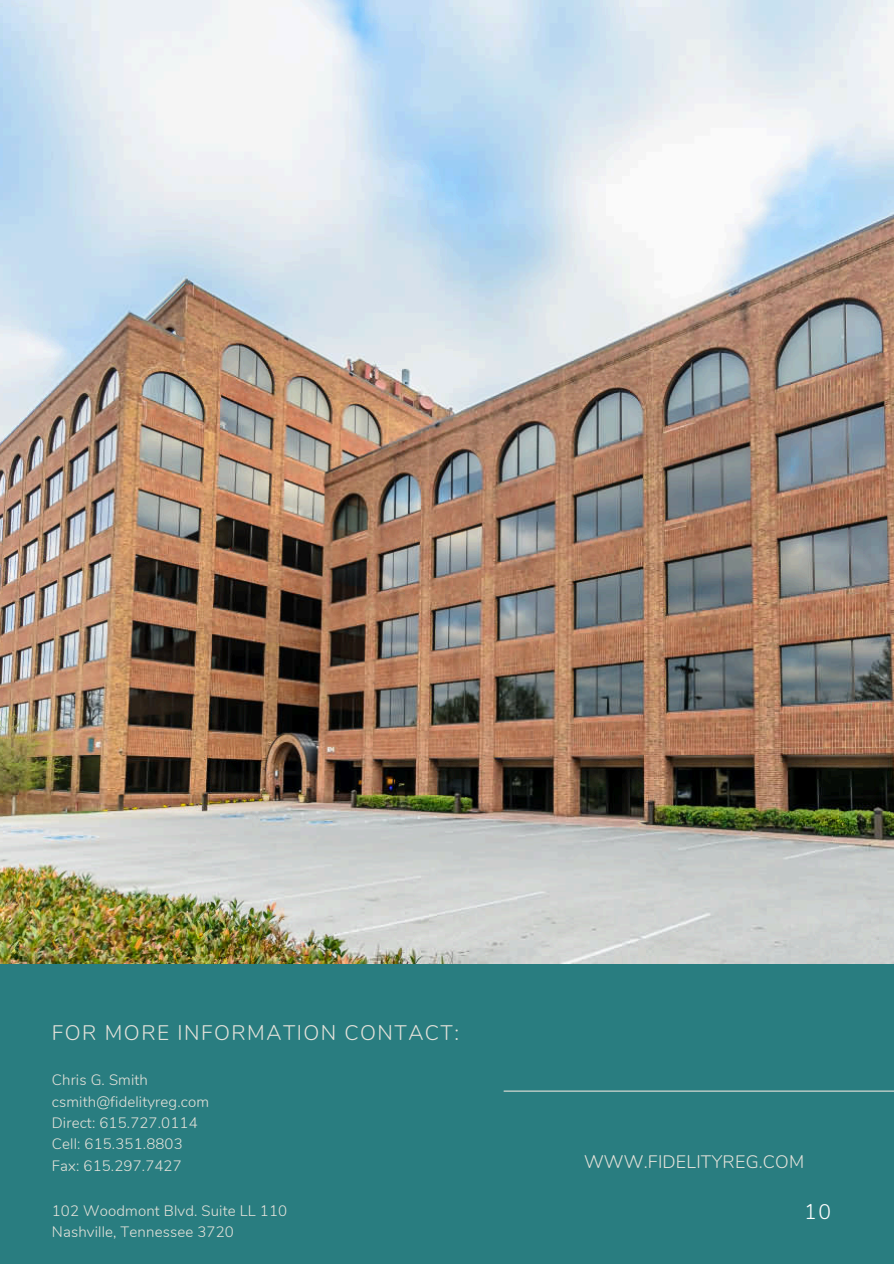
<style>
.page{position:relative;width:894px;height:1264px;background:#fff}
.page>*{position:absolute;margin:0;border:0;box-sizing:border-box;transform-origin:0 0}
.t1{font:300 21px "Nunito";letter-spacing:.07em;color:#e4e2da}
.t2{font:300 21px "Nunito";color:#fff}
.t3{font:300 18px "Nunito";letter-spacing:.01em;color:#e4e2da}
.t4{font:300 15px "Nunito";letter-spacing:.01em;color:#e4e2da}
</style>
<div class="page">
<div style="left:0;top:0;width:893px;height:1263px;background:#297d80"></div>
<img style="left:0;top:0;width:893px;height:963px">
<hr style="left:504px;top:1090px;width:389px;height:1px;background:#e4e2da">
<h1 class="t1" style="left:52px;top:1018px;width:408px">FOR MORE INFORMATION CONTACT:</h1>
<p class="t4" style="left:52px;top:1069px;width:98px">Chris G. Smith</p>
<p class="t4" style="left:52px;top:1091px;width:159px">csmith@fidelityreg.com</p>
<p class="t4" style="left:52px;top:1112px;width:147px">Direct: 615.727.0114</p>
<p class="t4" style="left:52px;top:1134px;width:132px">Cell: 615.351.8803</p>
<p class="t4" style="left:52px;top:1155px;width:131px">Fax: 615.297.7427</p>
<p class="t4" style="left:52px;top:1200px;width:237px">102 Woodmont Blvd. Suite LL 110</p>
<p class="t4" style="left:52px;top:1221px;width:183px">Nashville, Tennessee 3720</p>
<h2 class="t3" style="left:584px;top:1150px;width:222px">WWW.FIDELITYREG.COM</h2>
<p class="t2" style="left:804px;top:1197px;width:28px">10</p>
</div>
